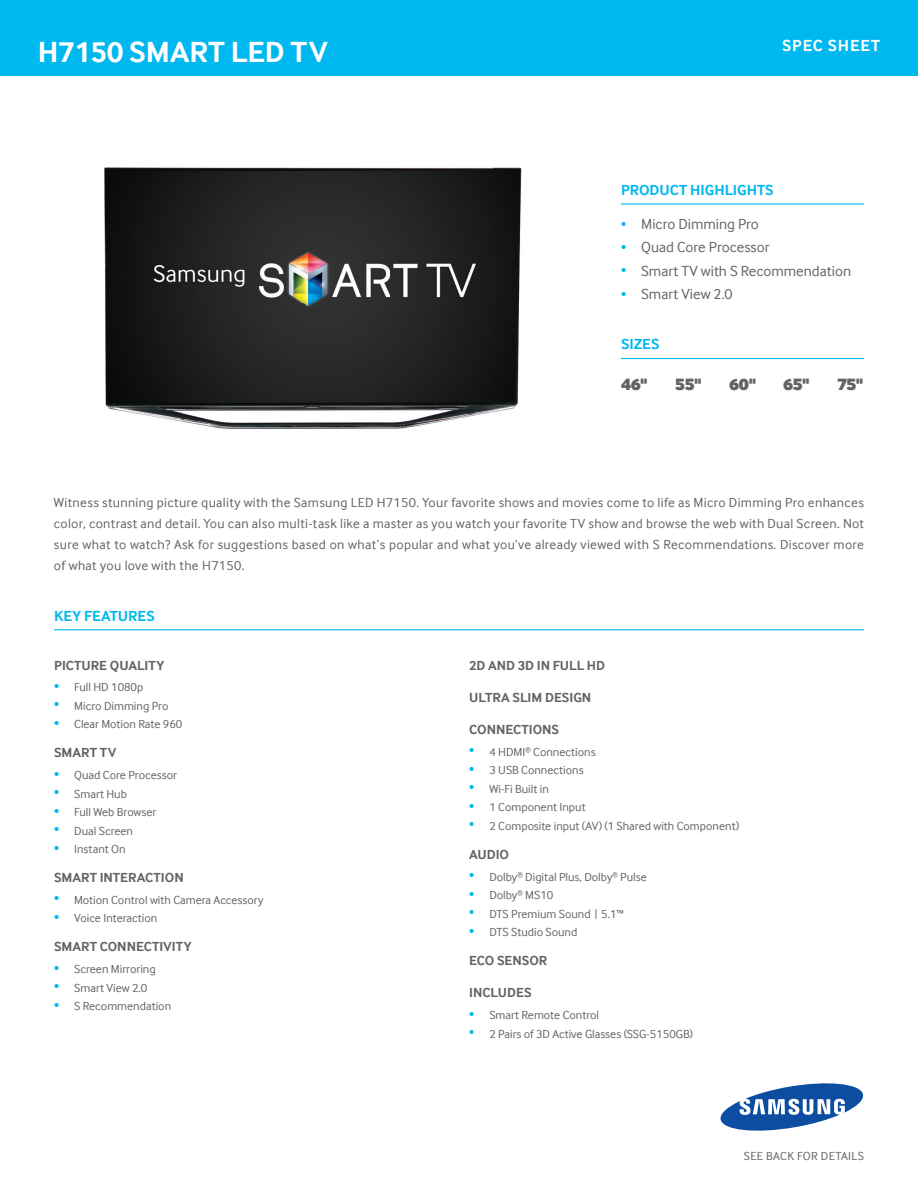
<style>
.page{position:relative;width:918px;height:1188px;background:#fff}
.page>*{position:absolute;margin:0;border:0;box-sizing:border-box;transform-origin:0 0}
.t1{font:700 30px "Samsung Inter Face";color:#fff}
.t2{font:900 16.95px "Samsung Inter Face";letter-spacing:-.02em;color:#636366}
.t3{font:900 16.8px "Samsung Inter Face";color:#636366}
.t4{font:700 16.5px "Samsung Inter Face";letter-spacing:.05em;color:#fff}
.t5{font:15px "Samsung Inter Face";color:#636366}
.t6{font:700 15px "Samsung Inter Face";color:#00b8f0}
.t7{font:13.5px/21px "Samsung Inter Face";letter-spacing:.025em;color:#636366;text-align:justify}
.t8{font:700 13.5px "Samsung Inter Face";color:#636366}
.t9{font:12px "Samsung Inter Face";color:#636366}
.t10{font:12px "Samsung Inter Face";letter-spacing:.03em;color:#636366}
.s1{font-size:10.5px;color:#00b8f0}
</style>
<div class="page">
<svg style="left:720px;top:1083px;width:144px;height:48px"></svg>
<div style="left:0;top:0;width:918px;height:76px;background:#00b8f0"></div>
<hr style="left:54px;top:629px;width:810px;height:1px;background:#00b8f0">
<hr style="left:621px;top:203px;width:243px;height:2px;background:#00b8f0">
<hr style="left:621px;top:358px;width:243px;height:1px;background:#00b8f0">
<img style="left:104px;top:167px;width:418px;height:262px">
<h1 class="t1" style="left:38px;top:34px;width:291px">H7150 SMART LED TV</h1>
<h3 class="t4" style="left:782px;top:36px;width:100px">SPEC SHEET</h3>
<p class="t6" style="left:621px;top:181px;width:154px">PRODUCT HIGHLIGHTS</p>
<p class="t5" style="left:621px;top:216px;width:140px"><span class="s1">•</span> Micro Dimming Pro</p>
<p class="t5" style="left:621px;top:239px;width:150px"><span class="s1">•</span> Quad Core Processor</p>
<p class="t5" style="left:621px;top:262px;width:232px"><span class="s1">•</span> Smart TV with S Recommendation</p>
<p class="t5" style="left:621px;top:286px;width:113px"><span class="s1">•</span> Smart View 2.0</p>
<p class="t6" style="left:621px;top:335px;width:40px">SIZES</p>
<h3 class="t3" style="left:621px;top:373px;width:28px">46"</h3>
<h2 class="t2" style="left:675px;top:373px;width:28px">55"</h2>
<h2 class="t2" style="left:729px;top:373px;width:28px">60"</h2>
<h2 class="t2" style="left:783px;top:373px;width:28px">65"</h2>
<h2 class="t2" style="left:837px;top:373px;width:28px">75"</h2>
<p class="t7" style="left:54px;top:491px;width:812px">Witness stunning picture quality with the Samsung LED H7150. Your favorite shows and movies come to life as Micro Dimming Pro enhances color, contrast and detail. You can also multi-task like a master as you watch your favorite TV show and browse the web with Dual Screen. Not sure what to watch? Ask for suggestions based on what’s popular and what you’ve already viewed with S Recommendations. Discover more of what you love with the H7150.</p>
<p class="t6" style="left:54px;top:607px;width:102px">KEY FEATURES</p>
<p class="t8" style="left:54px;top:657px;width:112px">PICTURE QUALITY</p>
<p class="t9" style="left:54px;top:680px;width:91px"><span class="s1">•</span> Full HD 1080p</p>
<p class="t9" style="left:54px;top:699px;width:116px"><span class="s1">•</span> Micro Dimming Pro</p>
<p class="t9" style="left:54px;top:717px;width:130px"><span class="s1">•</span> Clear Motion Rate 960</p>
<p class="t8" style="left:54px;top:745px;width:64px">SMART TV</p>
<p class="t9" style="left:54px;top:768px;width:125px"><span class="s1">•</span> Quad Core Processor</p>
<p class="t9" style="left:54px;top:787px;width:75px"><span class="s1">•</span> Smart Hub</p>
<p class="t9" style="left:54px;top:805px;width:104px"><span class="s1">•</span> Full Web Browser</p>
<p class="t9" style="left:54px;top:824px;width:81px"><span class="s1">•</span> Dual Screen</p>
<p class="t9" style="left:54px;top:842px;width:73px"><span class="s1">•</span> Instant On</p>
<p class="t8" style="left:54px;top:870px;width:131px">SMART INTERACTION</p>
<p class="t9" style="left:54px;top:893px;width:211px"><span class="s1">•</span> Motion Control with Camera Accessory</p>
<p class="t9" style="left:54px;top:912px;width:105px"><span class="s1">•</span> Voice Interaction</p>
<p class="t8" style="left:54px;top:939px;width:139px">SMART CONNECTIVITY</p>
<p class="t9" style="left:54px;top:962px;width:103px"><span class="s1">•</span> Screen Mirroring</p>
<p class="t9" style="left:54px;top:981px;width:95px"><span class="s1">•</span> Smart View 2.0</p>
<p class="t9" style="left:54px;top:999px;width:119px"><span class="s1">•</span> S Recommendation</p>
<p class="t8" style="left:469px;top:657px;width:138px">2D AND 3D IN FULL HD</p>
<p class="t8" style="left:469px;top:689px;width:124px">ULTRA SLIM DESIGN</p>
<p class="t8" style="left:469px;top:722px;width:92px">CONNECTIONS</p>
<p class="t9" style="left:469px;top:745px;width:128px"><span class="s1">•</span> 4 HDMI<sup>®</sup> Connections</p>
<p class="t9" style="left:469px;top:763px;width:116px"><span class="s1">•</span> 3 USB Connections</p>
<p class="t9" style="left:469px;top:782px;width:81px"><span class="s1">•</span> Wi-Fi Built in</p>
<p class="t9" style="left:469px;top:801px;width:118px"><span class="s1">•</span> 1 Component Input</p>
<p class="t9" style="left:469px;top:819px;width:272px"><span class="s1">•</span> 2 Composite input (AV) (1 Shared with Component)</p>
<p class="t8" style="left:469px;top:846px;width:42px">AUDIO</p>
<p class="t9" style="left:469px;top:870px;width:179px"><span class="s1">•</span> Dolby<sup>®</sup> Digital Plus, Dolby<sup>®</sup> Pulse</p>
<p class="t9" style="left:469px;top:888px;width:86px"><span class="s1">•</span> Dolby<sup>®</sup> MS10</p>
<p class="t9" style="left:469px;top:907px;width:156px"><span class="s1">•</span> DTS Premium Sound | 5.1™</p>
<p class="t9" style="left:469px;top:925px;width:110px"><span class="s1">•</span> DTS Studio Sound</p>
<p class="t8" style="left:469px;top:953px;width:80px">ECO SENSOR</p>
<p class="t8" style="left:469px;top:985px;width:64px">INCLUDES</p>
<p class="t9" style="left:469px;top:1008px;width:132px"><span class="s1">•</span> Smart Remote Control</p>
<p class="t9" style="left:469px;top:1027px;width:225px"><span class="s1">•</span> 2 Pairs of 3D Active Glasses (SSG-5150GB)</p>
<p class="t10" style="left:744px;top:1149px;width:122px">SEE BACK FOR DETAILS</p>
</div>
